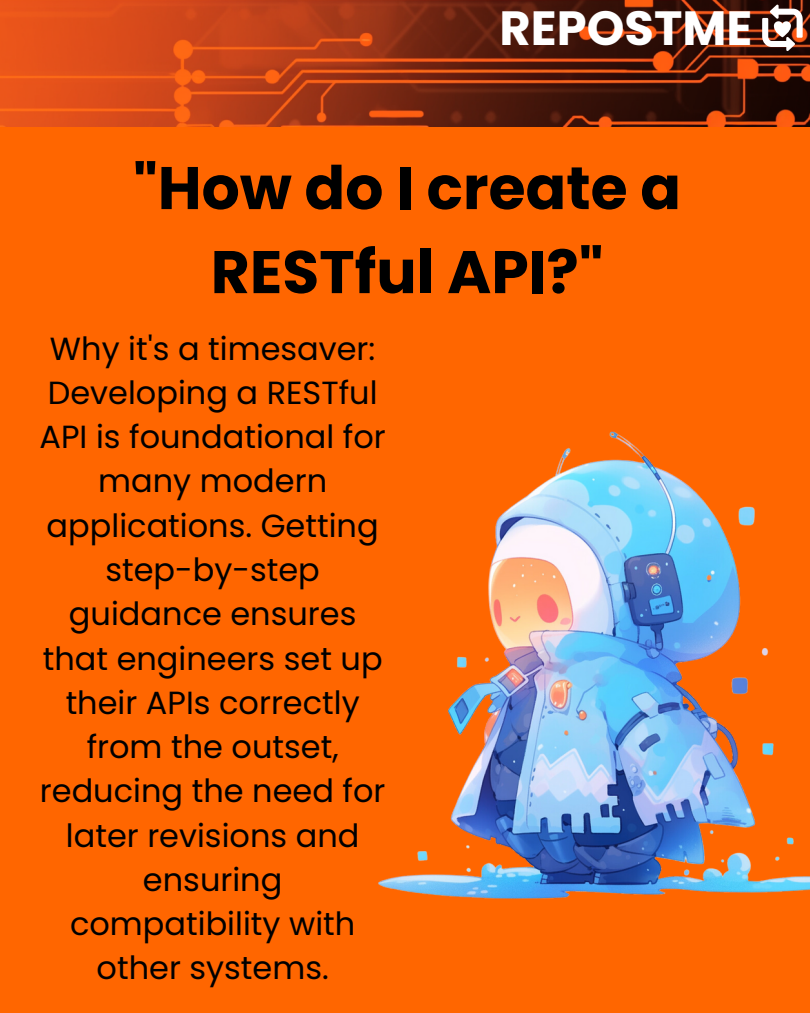
<style>
.page{position:relative;width:810px;height:1013px;background:#fff}
.page>*{position:absolute;margin:0;border:0;box-sizing:border-box;transform-origin:0 0}
.t1{font:700 60px/84px "Poppins";color:#000;text-align:center}
.t2{font:700 48px "Poppins";color:#fff}
.t3{font:32px/44.2px "Poppins";color:#000;text-align:center}
</style>
<div class="page">
<div style="left:0;top:0;width:810px;height:1012px;background:#f60"></div>
<img style="left:0;top:0;width:810px;height:126px">
<svg style="left:762px;top:5px;width:41px;height:46px"></svg>
<img style="left:378px;top:431px;width:432px;height:468px">
<p class="t2" style="left:500px;top:-6px;width:254px">REPOSTME</p>
<p class="t1" style="left:133px;top:146px;width:549px">"How do I create a<br>RESTful API?"</p>
<p class="t3" style="left:40px;top:326px;width:348px">Why it's a timesaver:<br>Developing a RESTful<br>API is foundational for many modern applications. Getting step-by-step guidance ensures that engineers set up their APIs correctly from the outset, reducing the need for later revisions and ensuring compatibility with other systems.</p>
</div>
